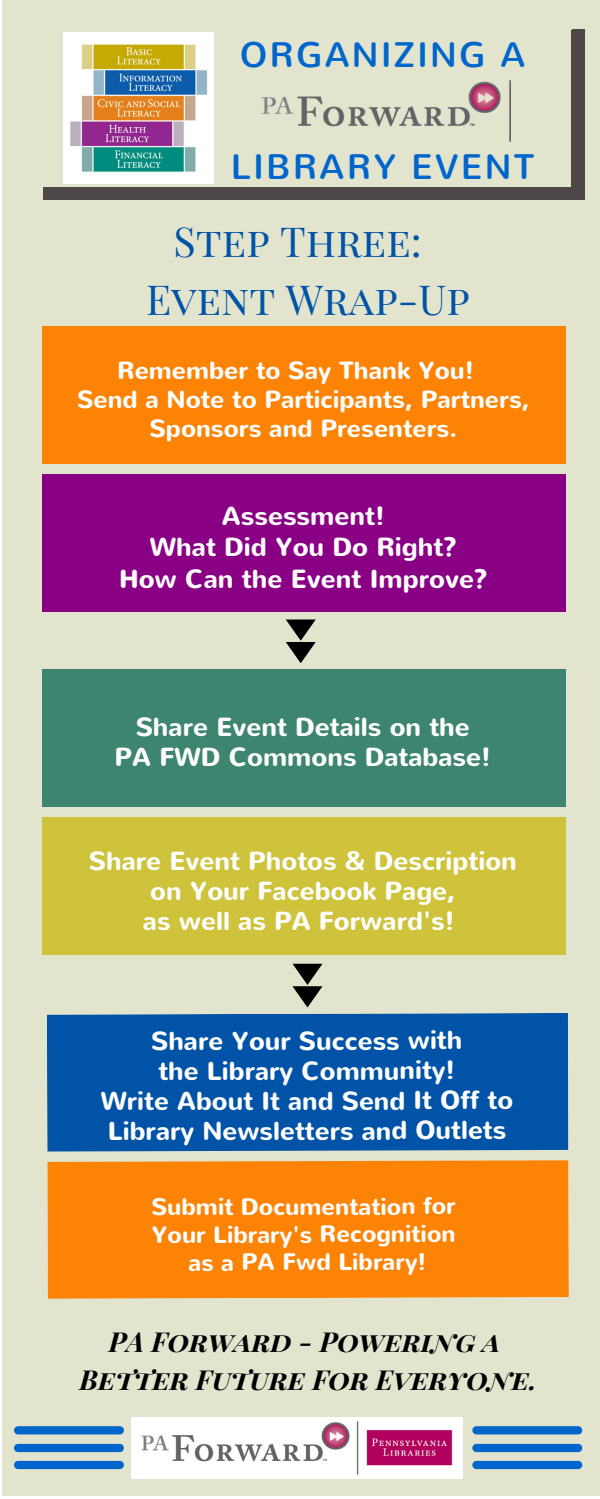
<style>
.page{position:relative;width:600px;height:1499px;background:#fff}
.page>*{position:absolute;margin:0;border:0;box-sizing:border-box;transform-origin:0 0}
.t1{font:41.3px/57.8px "Playfair Display SC";color:#0053a6;text-align:center}
.t2{font:35.4px "Nunito";letter-spacing:.06em;color:#06c}
.t3{font:italic 700 27.5px/38.2px "Playfair Display SC";color:#000;text-align:center}
.t4{font:700 25.9px/30px "Nunito";color:#fff;text-align:center}
.t5{font:700 25.8px/30px "Nunito";letter-spacing:-.005em;color:#fff;text-align:center}
.t6{font:700 24.5px "Nunito";color:#fff}
.t7{font:700 23.6px/27.7px "Nunito";letter-spacing:-.005em;color:#fff;text-align:center}
</style>
<div class="page">
<div style="left:2px;top:0;width:598px;height:1496px;background:#e3e4cd"></div>
<div style="left:43px;top:186px;width:529px;height:14px;background:#4e4747"></div>
<div style="left:571px;top:186px;width:14px;height:14px;background:#4e4747"></div>
<div style="left:43px;top:29px;width:529px;height:158px;background:#e3e4cd"></div>
<div style="left:571px;top:29px;width:14px;height:158px;background:#4e4747"></div>
<img style="left:63px;top:33px;width:151px;height:151px">
<div style="left:14px;top:1461px;width:110px;height:8px;background:#06c;border-radius:4px"></div>
<div style="left:14px;top:1444px;width:110px;height:8px;background:#06c;border-radius:4px"></div>
<div style="left:14px;top:1426px;width:110px;height:8px;background:#06c;border-radius:4px"></div>
<div style="left:472px;top:1444px;width:110px;height:8px;background:#06c;border-radius:4px"></div>
<div style="left:472px;top:1461px;width:110px;height:8px;background:#06c;border-radius:4px"></div>
<div style="left:472px;top:1426px;width:110px;height:8px;background:#06c;border-radius:4px"></div>
<div style="left:47px;top:1160px;width:522px;height:139px;background:#fd8305"></div>
<div style="left:47px;top:1013px;width:521px;height:139px;background:#0053a6"></div>
<img style="left:131px;top:1417px;width:332px;height:62px">
<div style="left:42px;top:818px;width:524px;height:137px;background:#cec33b"></div>
<div style="left:42px;top:670px;width:524px;height:137px;background:#3d8571"></div>
<div style="left:42px;top:474px;width:524px;height:138px;background:#8a0085"></div>
<div style="left:42px;top:326px;width:524px;height:138px;background:#fd8305"></div>
<img style="left:261px;top:80px;width:250px;height:62px">
<svg style="left:286px;top:620px;width:30px;height:43px"></svg>
<svg style="left:292px;top:964px;width:30px;height:44px"></svg>
<h2 class="t2" style="left:240px;top:32px;width:287px">ORGANIZING A</h2>
<h2 class="t2" style="left:231px;top:144px;width:305px">LIBRARY EVENT</h2>
<h1 class="t1" style="left:146px;top:211px;width:325px">Step Three:<br>Event Wrap-Up</h1>
<p class="t6" style="left:117px;top:354px;width:358px">Remember to Say Thank You!</p>
<p class="t6" style="left:77px;top:383px;width:454px">Send a Note to Participants, Partners,</p>
<p class="t6" style="left:150px;top:412px;width:309px">Sponsors and Presenters.</p>
<p class="t4" style="left:119px;top:500px;width:370px;line-height:31.5px">Assessment!<br>What Did You Do Right?<br>How Can the Event Improve?</p>
<p class="t4" style="left:115px;top:713px;width:378px">Share Event Details on the<br>PA FWD Commons Database!</p>
<p class="t4" style="left:89px;top:846px;width:430px">Share Event Photos &amp; Description on Your Facebook Page,<br>as well as PA Forward's!</p>
<p class="t5" style="left:101px;top:1026px;width:414px">Share Your Success with<br>the Library Community!<br>Write About It and Send It Off to<br>Library Newsletters and Outlets</p>
<p class="t7" style="left:151px;top:1193px;width:306px">Submit Documentation for<br>Your Library's Recognition as a PA Fwd Library!</p>
<p class="t3" style="left:80px;top:1321px;width:459px">PA Forward - Powering a<br>Better Future For Everyone.</p>
</div>
